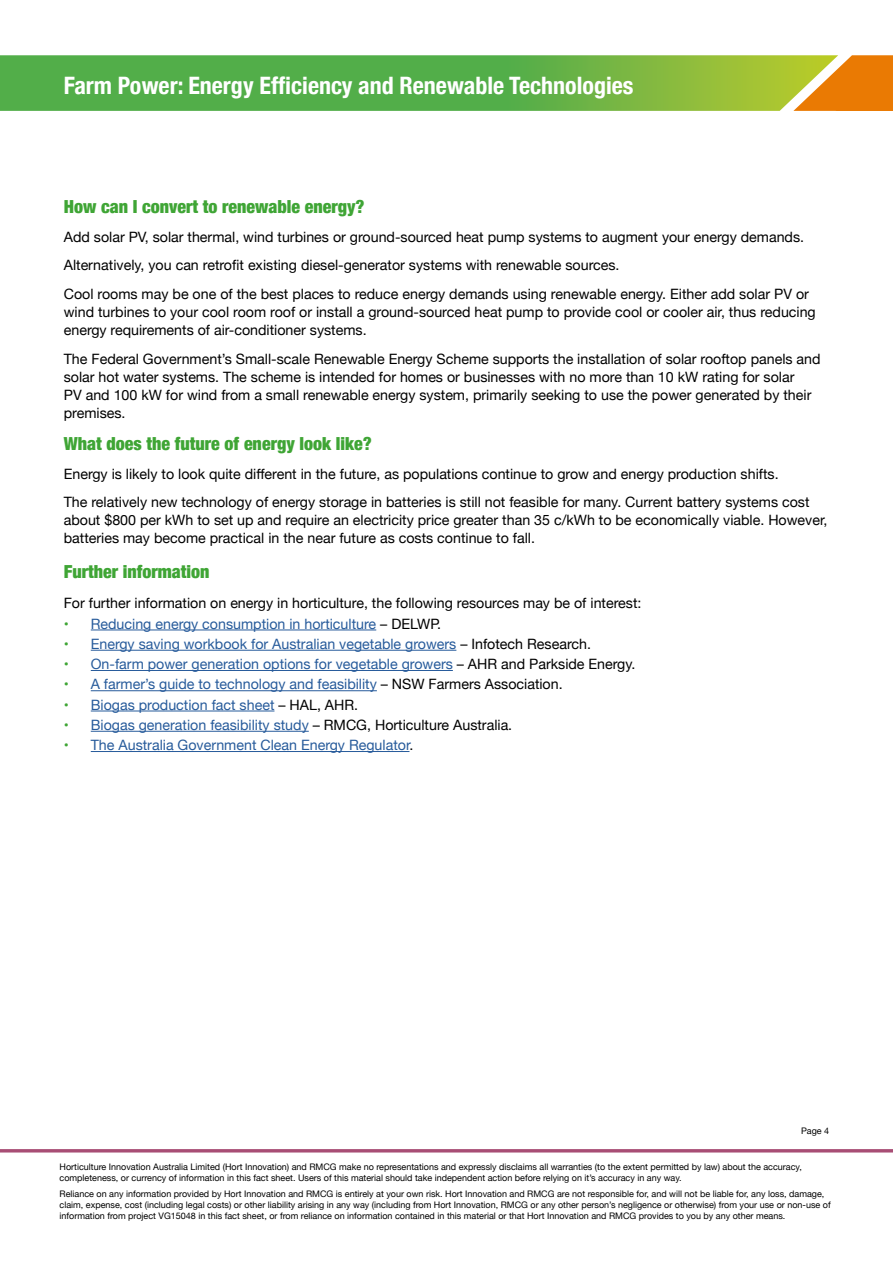
<style>
.page{position:relative;width:893px;height:1263px;background:#fff}
.page>*{position:absolute;margin:0;border:0;box-sizing:border-box;transform-origin:0 0}
.t1{font:700 condensed 24px "Helvetica Neue";color:#fff}
.t2{font:900 condensed 18px "Helvetica Neue";color:#3fa535}
.t3{font:14.25px/18px "Helvetica Neue";color:#000}
.t4{font:14.25px "Helvetica Neue";color:#275b9b}
.t5{font:9px/11.2px "Helvetica Neue";color:#000}
.s1{color:#3fa535}
.s2{color:#000}
</style>
<div class="page">
<svg style="left:0;top:55px;width:793px;height:56px;background:#64b247"></svg>
<hr style="left:91px;top:630px;width:285px;height:1px;background:#275b9b">
<hr style="left:91px;top:650px;width:365px;height:1px;background:#275b9b">
<hr style="left:91px;top:670px;width:362px;height:1px;background:#275b9b">
<hr style="left:91px;top:690px;width:286px;height:1px;background:#275b9b">
<hr style="left:91px;top:711px;width:183px;height:1px;background:#275b9b">
<hr style="left:91px;top:731px;width:218px;height:1px;background:#275b9b">
<hr style="left:91px;top:751px;width:318px;height:1px;background:#275b9b">
<svg style="left:793px;top:55px;width:100px;height:56px;background:#e39829"></svg>
<hr style="left:0;top:1149px;width:893px;height:3px;background:#a84e75">
<h1 class="t1" style="left:64px;top:66px;width:571px">Farm Power: Energy Efficiency and Renewable Technologies</h1>
<p class="t2" style="left:64px;top:192px;width:302px">How can I convert to renewable energy?</p>
<p class="t3" style="left:64px;top:223px;width:747px;line-height:28.7px">Add solar PV, solar thermal, wind turbines or ground-sourced heat pump systems to augment your energy demands.<br>Alternatively, you can retrofit existing diesel-generator systems with renewable sources.<br>Cool rooms may be one of the best places to reduce energy demands using renewable energy. Either add solar PV or</p>
<p class="t3" style="left:64px;top:304px;width:753px">wind turbines to your cool room roof or install a ground-sourced heat pump to provide cool or cooler air, thus reducing energy requirements of air-conditioner systems.</p>
<p class="t3" style="left:64px;top:350px;width:758px">The Federal Government’s Small-scale Renewable Energy Scheme supports the installation of solar rooftop panels and solar hot water systems. The scheme is intended for homes or businesses with no more than 10 kW rating for solar<br>PV and 100 kW for wind from a small renewable energy system, primarily seeking to use the power generated by their premises.</p>
<p class="t2" style="left:64px;top:429px;width:309px">What does the future of energy look like?</p>
<p class="t3" style="left:64px;top:460px;width:747px;line-height:28.7px">Energy is likely to look quite different in the future, as populations continue to grow and energy production shifts.<br>The relatively new technology of energy storage in batteries is still not feasible for many. Current battery systems cost</p>
<p class="t3" style="left:64px;top:512px;width:765px">about $800 per kWh to set up and require an electricity price greater than 35 c/kWh to be economically viable. However, batteries may become practical in the near future as costs continue to fall.</p>
<p class="t2" style="left:64px;top:556px;width:147px">Further information</p>
<p class="t3" style="left:64px;top:595px;width:579px">For further information on energy in horticulture, the following resources may be of interest:</p>
<p class="t4" style="left:64px;top:613px;width:379px"><span class="s1">•</span> Reducing energy consumption in horticulture <span class="s2">– DELWP.</span></p>
<p class="t4" style="left:64px;top:633px;width:529px"><span class="s1">•</span> Energy saving workbook for Australian vegetable growers <span class="s2">– Infotech Research.</span></p>
<p class="t4" style="left:64px;top:654px;width:573px"><span class="s1">•</span> On-farm power generation options for vegetable growers <span class="s2">– AHR and Parkside Energy.</span></p>
<p class="t4" style="left:64px;top:674px;width:500px"><span class="s1">•</span> A farmer’s guide to technology and feasibility <span class="s2">– NSW Farmers Association.</span></p>
<p class="t4" style="left:64px;top:694px;width:296px"><span class="s1">•</span> Biogas production fact sheet <span class="s2">– HAL, AHR.</span></p>
<p class="t4" style="left:64px;top:714px;width:450px"><span class="s1">•</span> Biogas generation feasibility study <span class="s2">– RMCG, Horticulture Australia.</span></p>
<p class="t4" style="left:64px;top:735px;width:351px"><span class="s1">•</span> The Australia Government Clean Energy Regulator<span class="s2">.</span></p>
<p class="t5" style="left:801px;top:1126px;width:30px">Page 4</p>
<p class="t5" style="left:60px;top:1161px;width:744px">Horticulture Innovation Australia Limited (Hort Innovation) and RMCG make no representations and expressly disclaims all warranties (to the extent permitted by law) about the accuracy, completeness, or currency of information in this fact sheet. Users of this material should take independent action before relying on it’s accuracy in any way.</p>
<p class="t5" style="left:60px;top:1188px;width:773px">Reliance on any information provided by Hort Innovation and RMCG is entirely at your own risk. Hort Innovation and RMCG are not responsible for, and will not be liable for, any loss, damage, claim, expense, cost (including legal costs) or other liability arising in any way (including from Hort Innovation, RMCG or any other person’s negligence or otherwise) from your use or non-use of information from project VG15048 in this fact sheet, or from reliance on information contained in this material or that Hort Innovation and RMCG provides to you by any other means.</p>
</div>
